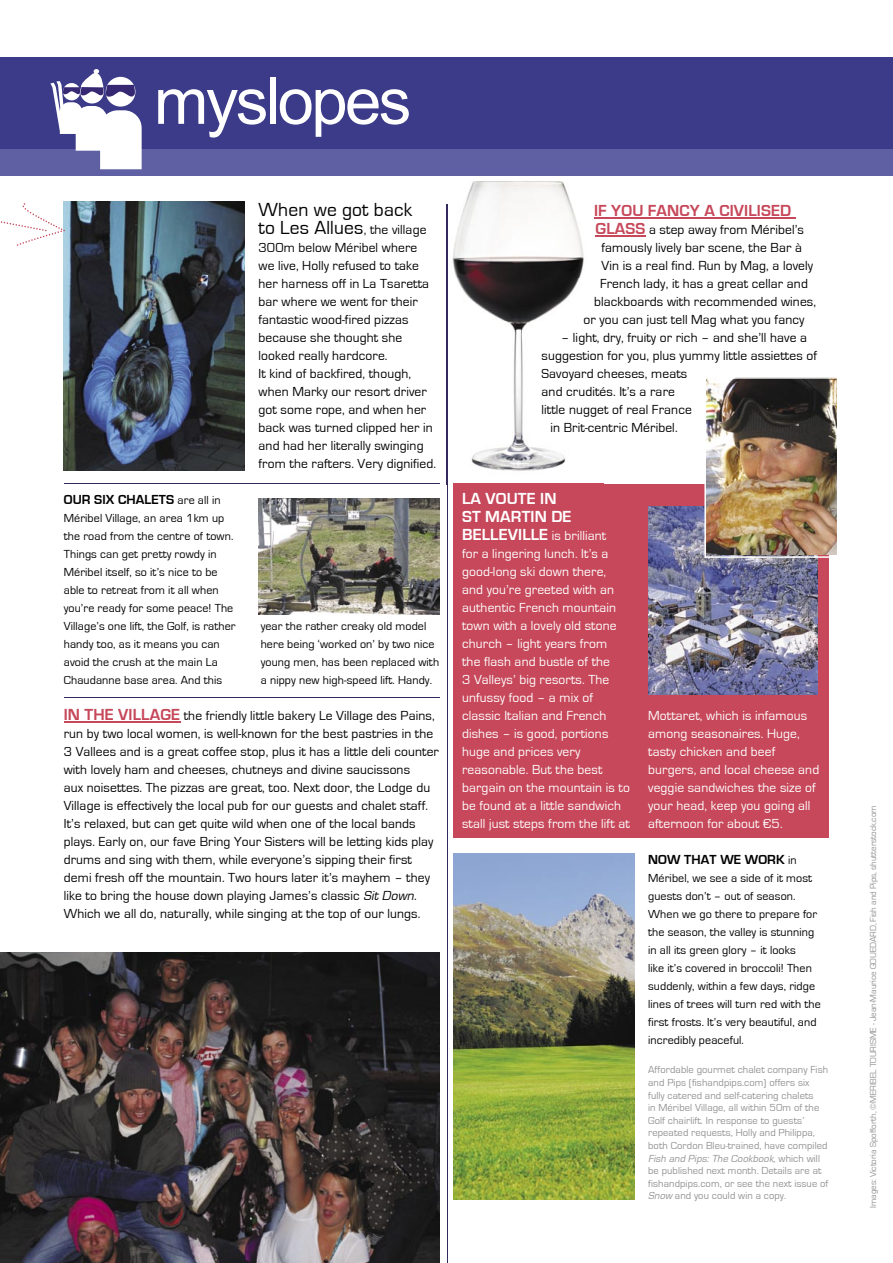
<style>
.page{position:relative;width:893px;height:1263px;background:#fff}
.page>*{position:absolute;margin:0;border:0;box-sizing:border-box;transform-origin:0 0}
.t1{font:65.25px "Arial";letter-spacing:-.04em;color:#fff}
.t2{font:19.5px/18px "Eurostile";letter-spacing:.01em;color:#000}
.t3{font:700 16.5px "Eurostile";letter-spacing:.01em;color:#c6485a}
.t4{font:700 16.5px/18px "Eurostile";letter-spacing:.01em;color:#fff}
.t5{font:13.5px/18px "Eurostile";letter-spacing:.01em;color:#000}
.t6{font:13.5px/18px "Eurostile";letter-spacing:.01em;color:#fff}
.t7{font:700 13.5px "Eurostile";letter-spacing:.01em;color:#000}
.t8{font:12px/18px "Eurostile";letter-spacing:.01em;color:#000}
.t9{font:10.5px/12.6px "Eurostile";letter-spacing:.01em;color:#939393}
.t10{font:9px "Eurostile";letter-spacing:-.01em;color:#939393}
.s1{font-size:13.5px}
.s2{font-weight:400;font-size:12px}
.s3{font-weight:700;font-size:16.5px;color:#c6485a}
.s4{font-style:italic}
.s5{font-weight:700;font-size:16.5px}
</style>
<div class="page">
<div style="left:453px;top:484px;width:376px;height:354px;background:#c6485a"></div>
<div style="left:0;top:57px;width:893px;height:98px;background:#3c3b89"></div>
<div style="left:0;top:150px;width:893px;height:26px;background:#5e60a3"></div>
<svg style="left:50px;top:69px;width:92px;height:100px"></svg>
<hr style="left:447px;top:204px;width:1px;height:1059px;background:#34285d">
<hr style="left:64px;top:721px;width:116px;height:1px;background:#c6485a">
<img style="left:64px;top:201px;width:181px;height:270px">
<img style="left:453px;top:853px;width:181px;height:346px">
<img style="left:0;top:952px;width:440px;height:311px">
<img style="left:446px;top:181px;width:158px;height:303px">
<img style="left:447px;top:204px;width:1px;height:280px">
<hr style="left:64px;top:483px;width:376px;height:1px;background:#34285d">
<hr style="left:64px;top:697px;width:376px;height:1px;background:#34285d">
<svg style="left:0;top:203px;width:65px;height:43px"></svg>
<img style="left:648px;top:506px;width:170px;height:189px">
<img style="left:259px;top:498px;width:181px;height:117px">
<img style="left:704px;top:377px;width:133px;height:181px">
<hr style="left:594px;top:217px;width:202px;height:1px;background:#c6485a">
<hr style="left:596px;top:235px;width:50px;height:1px;background:#c6485a">
<h1 class="t1" style="left:154px;top:64px;width:259px">myslopes</h1>
<h2 class="t2" style="left:259px;top:201px;width:169px">When we got back to Les Allues<span class="s1">, the village</span></h2>
<p class="t5" style="left:259px;top:239px;width:179px">300m below Méribel where we live, Holly refused to take her harness off in La Tsaretta bar where we went for their fantastic wood-fired pizzas because she thought she looked really hardcore.<br>It kind of backfired, though, when Marky our resort driver got some rope, and when her back was turned clipped her in and had her literally swinging from the rafters. Very dignified.</p>
<p class="t7" style="left:64px;top:492px;width:158px">OUR SIX CHALETS <span class="s2">are all in</span></p>
<p class="t8" style="left:64px;top:509px;width:173px">Méribel Village, an area 1km up the road from the centre of town.<br>Things can get pretty rowdy in<br>Méribel itself, so it’s nice to be able to retreat from it all when you’re ready for some peace! The<br>Village’s one lift, the Golf, is rather handy too, as it means you can avoid the crush at the main La<br>Chaudanne base area. And this</p>
<p class="t8" style="left:261px;top:617px;width:180px">year the rather creaky old model here being ‘worked on’ by two nice young men, has been replaced with a nippy new high-speed lift. Handy.</p>
<p class="t5" style="left:64px;top:707px;width:377px"><span class="s3">IN THE VILLAGE</span> the friendly little bakery Le Village des Pains, run by two local women, is well-known for the best pastries in the 3 Vallees and is a great coffee stop, plus it has a little deli counter with lovely ham and cheeses, chutneys and divine saucissons<br>aux noisettes. The pizzas are great, too. Next door, the Lodge du Village is effectively the local pub for our guests and chalet staff.<br>It’s relaxed, but can get quite wild when one of the local bands plays. Early on, our fave Bring Your Sisters will be letting kids play drums and sing with them, while everyone’s sipping their first demi fresh off the mountain. Two hours later it’s mayhem – they like to bring the house down playing James’s classic <span class="s4">SitDown</span>.<br>Which we all do, naturally, while singing at the top of our lungs.</p>
<p class="t3" style="left:594px;top:202px;width:199px">IF YOU FANCY A CIVILISED</p>
<p class="t5" style="left:596px;top:221px;width:210px"><span class="s3">GLASS</span> a step away from Méribel’s</p>
<p class="t5" style="left:602px;top:239px;width:202px">famously lively bar scene, the Bar à</p>
<p class="t5" style="left:602px;top:257px;width:213px">Vin is a real find. Run by Mag, a lovely</p>
<p class="t5" style="left:600px;top:275px;width:209px">French lady, it has a great cellar and</p>
<p class="t5" style="left:594px;top:293px;width:224px">blackboards with recommended wines,</p>
<p class="t5" style="left:584px;top:311px;width:222px">or you can just tell Mag what you fancy</p>
<p class="t5" style="left:561px;top:329px;width:247px">– light, dry, fruity or rich – and she’ll have a</p>
<p class="t5" style="left:542px;top:347px;width:277px">suggestion for you, plus yummy little assiettes of</p>
<p class="t5" style="left:542px;top:365px;width:147px">Savoyard cheeses, meats</p>
<p class="t5" style="left:542px;top:383px;width:135px">and crudités. It’s a rare</p>
<p class="t5" style="left:542px;top:401px;width:152px">little nugget of real France</p>
<p class="t5" style="left:551px;top:419px;width:129px">in Brit-centric Méribel.</p>
<p class="t4" style="left:462px;top:490px;width:111px">LA VOUTE IN<br>ST MARTIN DE</p>
<p class="t6" style="left:462px;top:527px;width:169px"><span class="s5">BELLEVILLE</span> is brilliant<br>for a lingering lunch. It’s a good-long ski down there, and you’re greeted with an authentic French mountain town with a lovely old stone church – light years from<br>the flash and bustle of the<br>3 Valleys’ big resorts. The unfussy food – a mix of classic Italian and French dishes – is good, portions huge and prices very reasonable. But the best bargain on the mountain is to be found at a little sandwich stall just steps from the lift at</p>
<p class="t6" style="left:648px;top:707px;width:173px">Mottaret, which is infamous among seasonaires. Huge, tasty chicken and beef burgers, and local cheese and veggie sandwiches the size of your head, keep you going all afternoon for about €5.</p>
<p class="t7" style="left:648px;top:852px;width:150px">NOW THAT WE WORK <span class="s2">in</span></p>
<p class="t8" style="left:648px;top:869px;width:174px">Méribel, we see a side of it most guests don’t – out of season.<br>When we go there to prepare for the season, the valley is stunning in all its green glory – it looks<br>like it’s covered in broccoli! Then suddenly, within a few days, ridge lines of trees will turn red with the first frosts. It’s very beautiful, and incredibly peaceful.</p>
<p class="t9" style="left:648px;top:1064px;width:182px">Affordable gourmet chalet company Fish and Pips (fishandpips.com) offers six fully catered and self-catering chalets<br>in Méribel Village, all within 50m of the Golf chairlift. In response to guests’ repeated requests, Holly and Philippa, both Cordon Bleu-trained, have compiled <span class="s4">Fish and Pips:The Cookbook</span>, w h i c h w i l l be published next month. Details are at fishandpips.com, or see the next issue of <span class="s4">Snow</span> and you could win a copy.</p>
<p class="t10" style="left:868px;top:1208px;width:404px;rotate:-90deg">Images: Victoria Spofforth, ©MERIBEL TOURISME - Jean-Maurice GOUEDARD, Fish and Pips, shutterstock.com</p>
</div>
